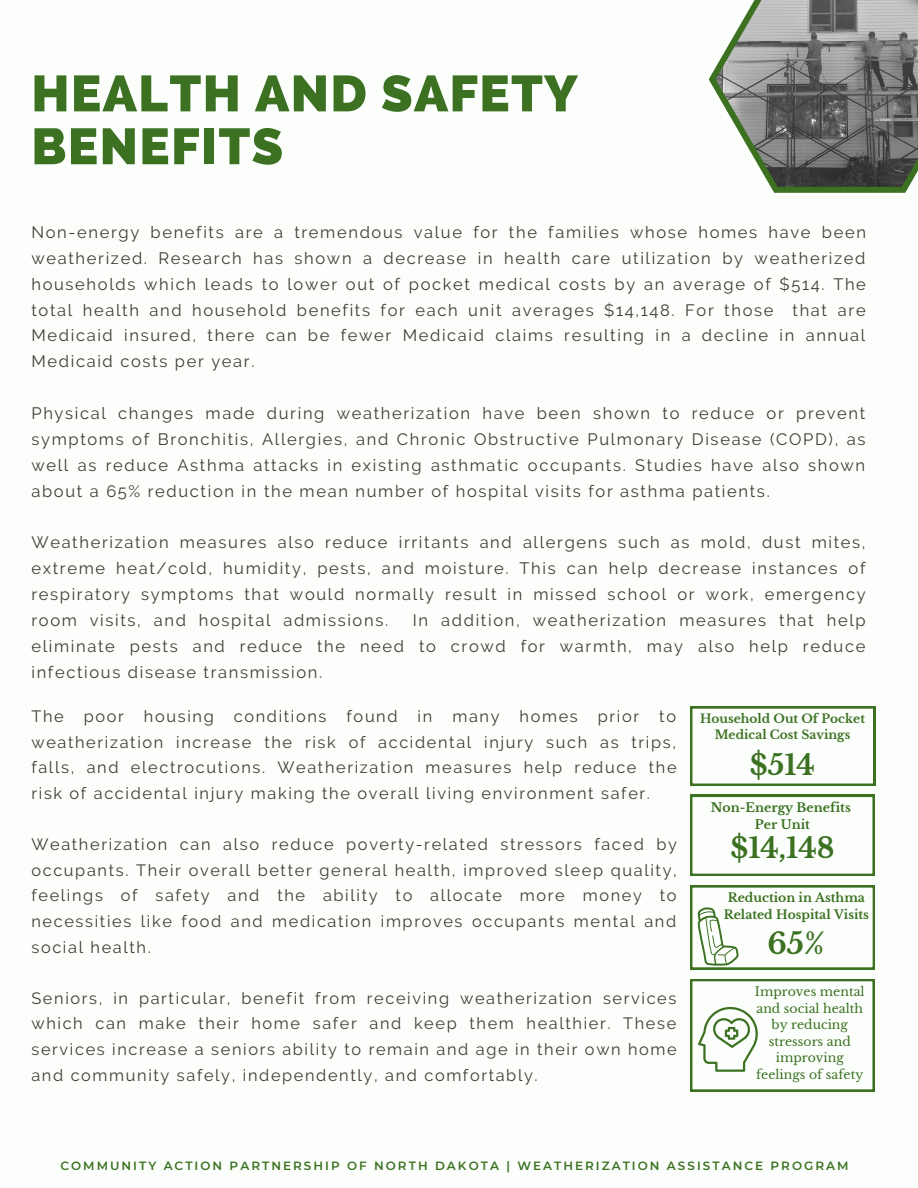
<style>
.page{position:relative;width:918px;height:1188px;background:#fbfefb}
.page>*{position:absolute;margin:0;border:0;box-sizing:border-box;transform-origin:0 0}
.t1{font:800 50.7px/52.8px "Raleway";letter-spacing:.03em;color:#3b7121}
.t2{font:700 28.95px "Libre Baskerville";color:#3b7121}
.t3{font:700 27.9px "Libre Baskerville";color:#3b7121}
.t4{font:16.5px/25.8px "Raleway";letter-spacing:.1em;color:#423b32;text-align:justify}
.t5{font:16.35px/25.7px "Raleway";letter-spacing:.1em;color:#423b32;text-align:justify}
.t6{font:12.45px/16.6px "Libre Baskerville";color:#3b7121;text-align:center}
.t7{font:700 12.45px/17.1px "Libre Baskerville";color:#3b7121;text-align:center}
.t8{font:700 12.3px/16.4px "Libre Baskerville";color:#3b7121;text-align:center}
.t9{font:700 12.15px/16.2px "Libre Baskerville";color:#3b7121;text-align:center}
.t10{font:600 12px "Montserrat";letter-spacing:.17em;color:#3b7121}
</style>
<div class="page">
<svg style="left:690px;top:795px;width:185px;height:81px"></svg>
<svg style="left:690px;top:706px;width:185px;height:80px"></svg>
<svg style="left:690px;top:885px;width:185px;height:85px"></svg>
<svg style="left:690px;top:979px;width:185px;height:113px"></svg>
<svg style="left:709px;top:67px;width:200px;height:126px"></svg>
<img style="left:716px;top:0;width:202px;height:187px">
<h1 class="t1" style="left:31px;top:67px;width:547px">HEALTH AND SAFETY<br>BENEFITS</h1>
<p class="t4" style="left:31px;top:219px;width:836px">Non-energy benefits are a tremendous value for the families whose homes have been weatherized. Research has shown a decrease in health care utilization by weatherized households which leads to lower out of pocket medical costs by an average of $514. The total health and household benefits for each unit averages $14,148. For those that are Medicaid insured, there can be fewer Medicaid claims resulting in a decline in annual Medicaid costs per year.</p>
<p class="t4" style="left:31px;top:400px;width:836px">Physical changes made during weatherization have been shown to reduce or prevent symptoms of Bronchitis, Allergies, and Chronic Obstructive Pulmonary Disease (COPD), as well as reduce Asthma attacks in existing asthmatic occupants. Studies have also shown about a 65% reduction in the mean number of hospital visits for asthma patients.</p>
<p class="t4" style="left:31px;top:530px;width:836px">Weatherization measures also reduce irritants and allergens such as mold, dust mites, extreme heat/cold, humidity, pests, and moisture. This can help decrease instances of respiratory symptoms that would normally result in missed school or work, emergency room visits, and hospital admissions.</p>
<p class="t4" style="left:31px;top:607px;width:836px;text-indent:381px">In addition, weatherization measures that help eliminate pests and reduce the need to crowd for warmth, may also help reduce infectious disease transmission.</p>
<p class="t5" style="left:31px;top:704px;width:647px">The poor housing conditions found in many homes prior to weatherization increase the risk of accidental injury such as trips, falls, and electrocutions. Weatherization measures help reduce the risk of accidental injury making the overall living environment safer.</p>
<p class="t5" style="left:31px;top:832px;width:647px">Weatherization can also reduce poverty-related stressors faced by occupants. Their overall better general health, improved sleep quality, feelings of safety and the ability to allocate more money to necessities like food and medication improves occupants mental and social health.</p>
<p class="t5" style="left:31px;top:985px;width:647px">Seniors, in particular, benefit from receiving weatherization services which can make their home safer and keep them healthier. These services increase a seniors ability to remain and age in their own home and community safely, independently, and comfortably.</p>
<p class="t9" style="left:700px;top:710px;width:166px">Household Out Of Pocket<br>Medical Cost Savings</p>
<h3 class="t3" style="left:750px;top:748px;width:67px">$514</h3>
<p class="t7" style="left:711px;top:799px;width:142px">Non-Energy Benefits<br>Per Unit</p>
<h3 class="t3" style="left:730px;top:831px;width:106px">$14,148</h3>
<p class="t8" style="left:724px;top:890px;width:147px">Reduction in Asthma<br>Related Hospital Visits</p>
<h2 class="t2" style="left:767px;top:926px;width:59px">65%</h2>
<p class="t6" style="left:755px;top:983px;width:111px">Improves mental and social health by reducing stressors and improving feelings of safety</p>
<p class="t10" style="left:60px;top:1158px;width:790px">COMMUNITY ACTION PARTNERSHIP OF NORTH DAKOTA | WEATHERIZATION ASSISTANCE PROGRAM</p>
</div>
